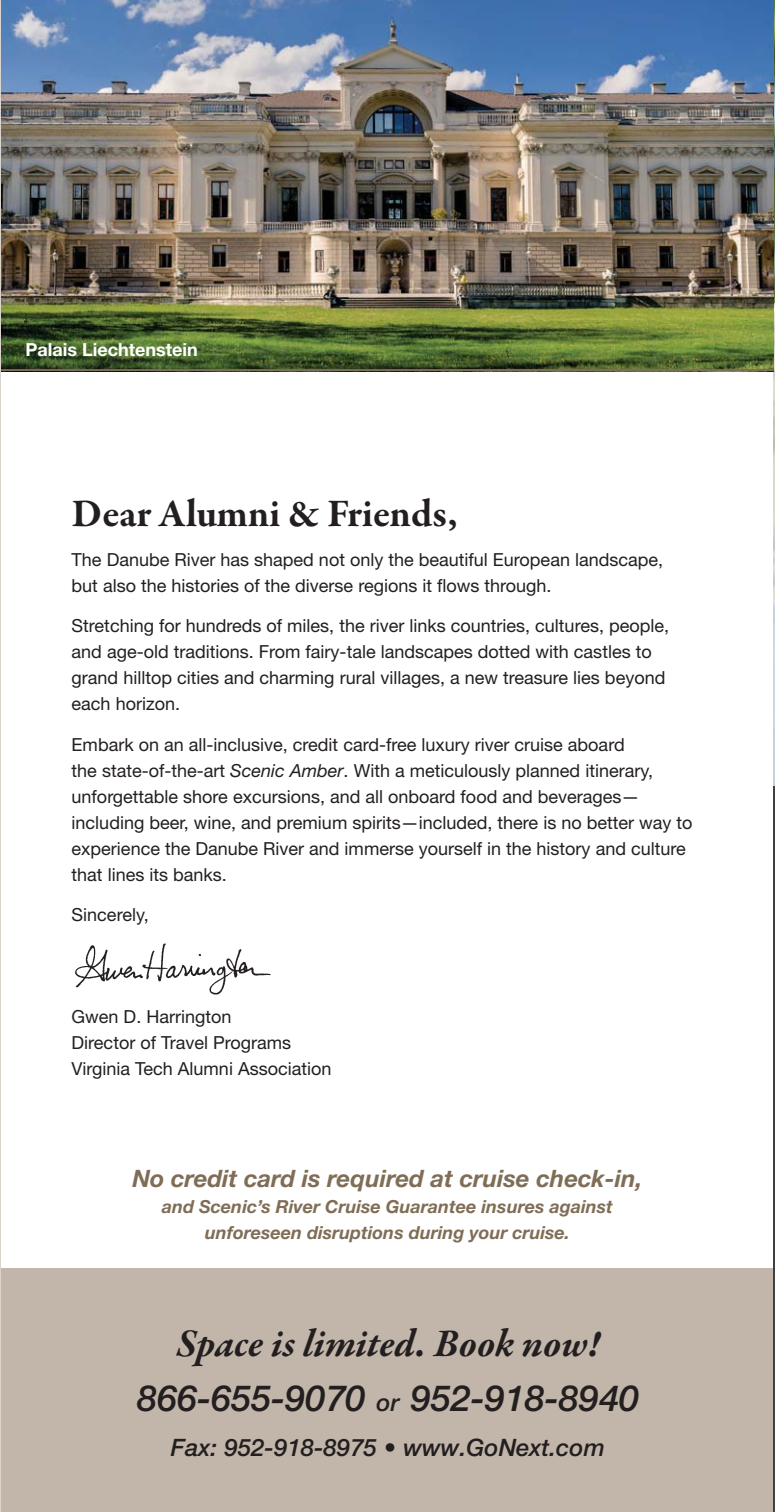
<style>
.page{position:relative;width:775px;height:1512px;background:#fff}
.page>*{position:absolute;margin:0;border:0;box-sizing:border-box;transform-origin:0 0}
.t1{font:italic 700 40px "Garamond Premr Pro";letter-spacing:-.005em;color:#231f20}
.t2{font:700 40px "Garamond Premr Pro";color:#231f20}
.t3{font:italic 500 36px "Helvetica Neue LT Std";color:#231f20}
.t4{font:italic 700 24px "Helvetica Neue LT Std";color:#7f6d56}
.t5{font:italic 500 24px "Helvetica Neue LT Std";color:#231f20}
.t6{font:18px/26px "Helvetica Neue LT Std";color:#231f20}
.t7{font:italic 700 18px/26px "Helvetica Neue LT Std";color:#7f6d56;text-align:center}
.t8{font:700 18px "Helvetica Neue LT Std";color:#fff}
.s1{font-style:italic}
.s2{font-size:24px}
</style>
<div class="page">
<img style="left:773px;top:0;width:1px;height:786px">
<img style="left:1px;top:0;width:772px;height:369px">
<hr style="left:0;top:0;width:1px;height:1512px;background:#dbd4cd">
<div style="left:1px;top:1269px;width:772px;height:243px;background:#c1b6a9"></div>
<hr style="left:1px;top:369px;width:772px;height:2px;background:#7f6d56">
<hr style="left:773px;top:786px;width:1px;height:726px;background:#404041">
<img style="left:75px;top:943px;width:196px;height:52px">
<p class="t8" style="left:25px;top:343px;width:174px">Palais Liechtenstein</p>
<h1 class="t2" style="left:72px;top:494px;width:387px">Dear Alumni &amp; Friends,</h1>
<p class="t6" style="left:72px;top:549px;width:592px">The Danube River has shaped not only the beautiful European landscape, but also the histories of the diverse regions it flows through.</p>
<p class="t6" style="left:72px;top:615px;width:598px">Stretching for hundreds of miles, the river links countries, cultures, people, and age-old traditions. From fairy-tale landscapes dotted with castles to grand hilltop cities and charming rural villages, a new treasure lies beyond each horizon.</p>
<p class="t6" style="left:72px;top:734px;width:622px">Embark on an all-inclusive, credit card-free luxury river cruise aboard<br>the state-of-the-art <span class="s1">Scenic Amber</span>. With a meticulously planned itinerary, unforgettable shore excursions, and all onboard food and beverages— including beer, wine, and premium spirits—included, there is no better way to experience the Danube River and immerse yourself in the history and culture that lines its banks.</p>
<p class="t6" style="left:72px;top:904px;width:79px">Sincerely,</p>
<p class="t6" style="left:72px;top:1006px;width:261px">Gwen D. Harrington<br>Director of Travel Programs<br>Virginia Tech Alumni Association</p>
<h3 class="t4" style="left:132px;top:1170px;width:511px">No credit card is required at cruise check-in,</h3>
<p class="t7" style="left:162px;top:1196px;width:452px">and Scenic’s River Cruise Guarantee insures against unforeseen disruptions during your cruise.</p>
<h1 class="t1" style="left:176px;top:1325px;width:425px">Space is limited. Book now!</h1>
<h2 class="t3" style="left:137px;top:1377px;width:503px">866-655-9070 <span class="s2">or</span> 952-918-8940</h2>
<h3 class="t5" style="left:171px;top:1434px;width:435px">Fax: 952-918-8975 • www.GoNext.com</h3>
</div>
